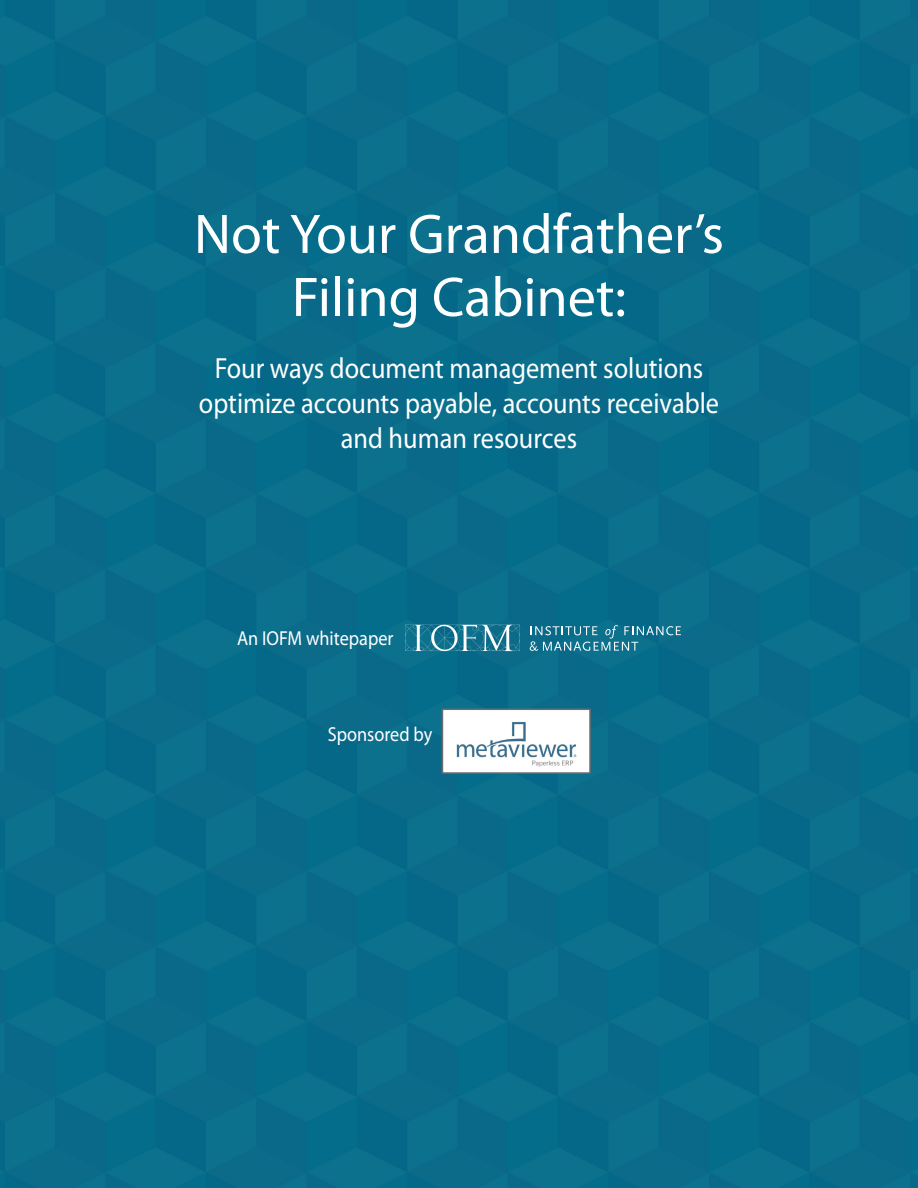
<style>
.page{position:relative;width:918px;height:1188px;background:#0a6b8a}
.page>*{position:absolute;margin:0;border:0;box-sizing:border-box;transform-origin:0 0}
.Main_Header{font:56.25px "Myriad Pro";color:#fff}
.Main_Header-2{font:29.25px/35.1px "Myriad Pro";color:#fff;text-align:center;scale:.9 1}
.Main_Header-3{font:20.25px "Myriad Pro";color:#fff;scale:.9 1}
</style>
<div class="page">
<svg style="left:530px;top:625px;width:151px;height:26px;background:#31859d"></svg>
<svg style="left:405px;top:625px;width:115px;height:27px;background:#3f8ca3"></svg>
<div style="left:442px;top:709px;width:148px;height:64px;background:#fff"></div>
<img style="left:456px;top:721px;width:121px;height:46px">
<div style="left:442px;top:709px;width:149px;height:65px;border:2px solid #6c6d70"></div>
<p class="Main_Header" style="left:194px;top:199px;width:531px">Not Your Grandfather’s</p>
<p class="Main_Header" style="left:292px;top:262px;width:336px">Filing Cabinet:</p>
<p class="Main_Header-2" style="left:199px;top:350px;width:580px">Four ways document management solutions optimize accounts payable, accounts receivable and human resources</p>
<p class="Main_Header-3" style="left:237px;top:625px;width:175px">An IOFM whitepaper</p>
<p class="Main_Header-3" style="left:328px;top:722px;width:118px">Sponsored by</p>
</div>
